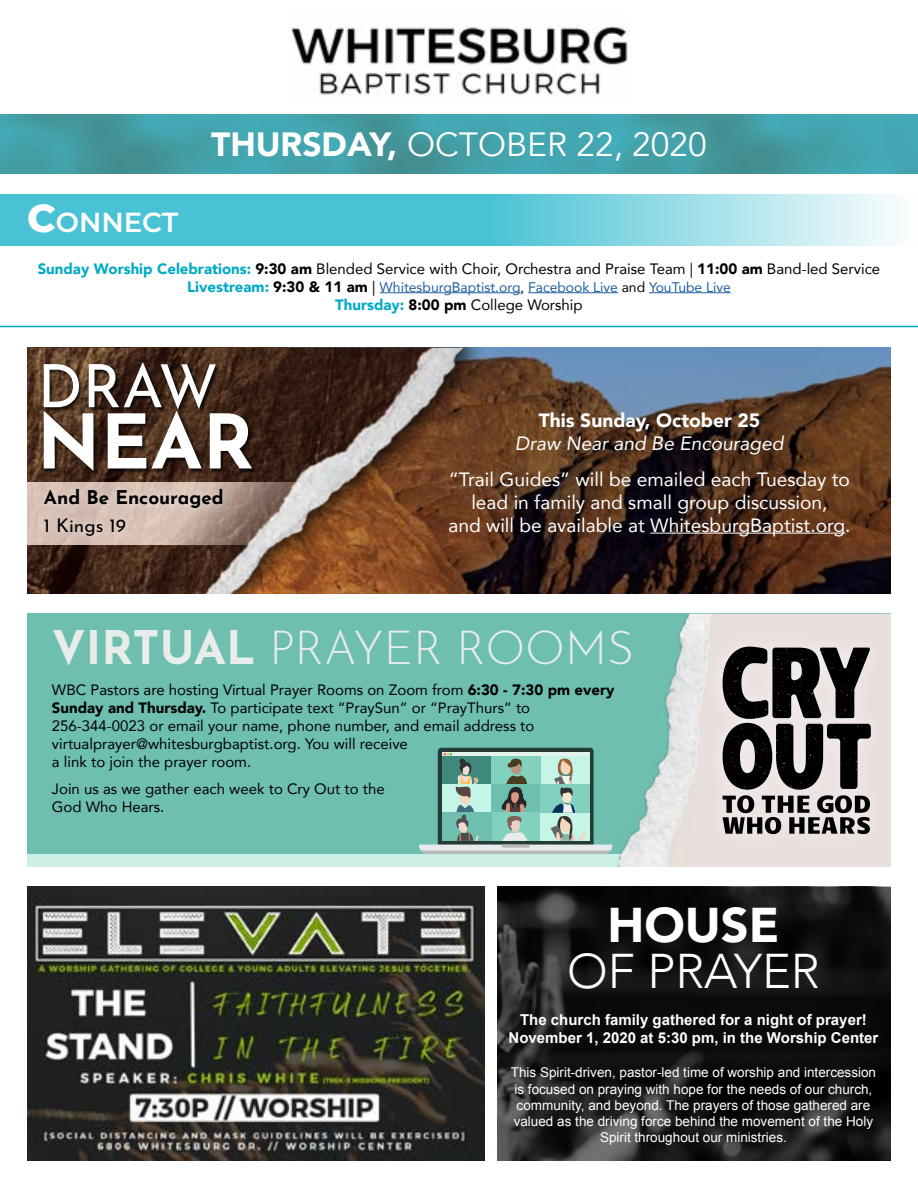
<style>
.page{position:relative;width:918px;height:1188px;background:#fff}
.page>*{position:absolute;margin:0;border:0;box-sizing:border-box;transform-origin:0 0}
.t1{font:300 48.75px "Avenir";color:#fff}
.t2{font:900 48.75px "Avenir";color:#fff}
.t3{font:300 46.35px "Josefin Sans";color:#e8edeb}
.t4{font:33.6px "Avenir";color:#fff}
.t5{font:600 27.6px "Montserrat";color:#fff}
.t6{font:19.2px/23.1px "Avenir";color:#fff;text-align:center}
.t7{font:italic 19.2px "Avenir";color:#fff}
.t8{font:900 19.2px "Avenir";color:#fff}
.t9{font:700 19.05px "Josefin Sans";color:#000}
.t10{font:19.05px "Josefin Sans";color:#000}
.t11{font:15px/18px "Avenir";color:#000}
.t12{font:700 15px/18px "Arial";color:#fff;text-align:center}
.t13{font:13.8px "Avenir";color:#215e9e}
.t14{font:13.5px/16.2px "Arial";color:#fff;text-align:center}
.s1{font-weight:900}
.s2{font-weight:800;font-size:39px}
.s3{font-weight:900;color:#00aac4}
.s4{font-weight:900;font-size:15px;color:#00aac4}
.s5{font-weight:900;font-size:15px;color:#000}
.s6{font-size:15px;color:#000}
.s7{color:#000}
.s8{font-weight:700}
</style>
<div class="page">
<img style="left:291px;top:23px;width:337px;height:73px">
<img style="left:0;top:114px;width:918px;height:59px">
<svg style="left:0;top:194px;width:895px;height:52px;background:#70cfdd"></svg>
<hr style="left:380px;top:292px;width:140px;height:1px;background:#215e9e">
<hr style="left:528px;top:292px;width:90px;height:1px;background:#215e9e">
<hr style="left:649px;top:292px;width:82px;height:1px;background:#215e9e">
<hr style="left:0;top:326px;width:918px;height:1px;background:#00aac4">
<svg style="left:489px;top:348px;width:402px;height:246px;background:#4a3933"></svg>
<hr style="left:650px;top:533px;width:195px;height:1px;background:#fff">
<img style="left:27px;top:348px;width:462px;height:246px">
<div style="left:44px;top:411px;width:213px;height:65px;background:#000;opacity:.75"></div>
<svg style="left:44px;top:362px;width:208px;height:109px"></svg>
<svg style="left:27px;top:482px;width:282px;height:63px;background:#a9978e"></svg>
<div style="left:35px;top:481px;width:197px;height:65px;background:#f0e8ed;opacity:.75"></div>
<svg style="left:498px;top:887px;width:393px;height:274px;background:#181718"></svg>
<div style="left:27px;top:614px;width:864px;height:253px;background:#6ebfb0"></div>
<div style="left:27px;top:854px;width:643px;height:13px;background:#ccf0e6"></div>
<svg style="left:419px;top:748px;width:185px;height:106px"></svg>
<img style="left:604px;top:614px;width:287px;height:253px">
<div style="left:702px;top:628px;width:188px;height:225px;background:#e9e0de"></div>
<svg style="left:723px;top:647px;width:148px;height:187px"></svg>
<img style="left:27px;top:887px;width:458px;height:273px">
<h3 class="t4" style="left:211px;top:125px;width:497px"><span class="s1">THURSDAY,</span> OCTOBER 22, 2020</h3>
<h3 class="t5" style="left:27px;top:203px;width:153px"><span class="s2">C</span>ONNECT</h3>
<p class="t11" style="left:38px;top:259px;width:844px"><span class="s3">Sunday Worship Celebrations:</span> <span class="s1">9:30 am</span> Blended Service with Choir, Orchestra and Praise Team | <span class="s1">11:00 am</span> Band-led Service</p>
<p class="t13" style="left:187px;top:276px;width:545px"><span class="s4">Livestream:</span> <span class="s5">9:30 &amp; 11 am</span> <span class="s6">|</span> WhitesburgBaptist.org<span class="s7">,</span> Facebook Live <span class="s7">and</span> YouTube Live</p>
<p class="t11" style="left:335px;top:295px;width:249px"><span class="s3">Thursday:</span> <span class="s1">8:00 pm</span> College Worship</p>
<p class="t9" style="left:44px;top:481px;width:181px">And Be Encouraged</p>
<p class="t10" style="left:44px;top:509px;width:84px">1 Kings 19</p>
<p class="t8" style="left:539px;top:404px;width:223px">This Sunday, October 25</p>
<p class="t7" style="left:515px;top:432px;width:270px">Draw Near and Be Encouraged</p>
<p class="t6" style="left:448px;top:467px;width:404px">“Trail Guides” will be emailed each Tuesday to lead in family and small group discussion,<br>and will be available at WhitesburgBaptist.org.</p>
<h2 class="t3" style="left:52px;top:612px;width:584px"><span class="s8">VIRTUAL</span> PRAYER ROOMS</h2>
<p class="t11" style="left:52px;top:681px;width:564px">WBC Pastors are hosting Virtual Prayer Rooms on Zoom from <span class="s1">6:30 - 7:30 pm every Sunday and Thursday.</span> To participate text “PraySun” or “PrayThurs” to 256-344-0023 or email your name, phone number, and email address to virtualprayer@whitesburgbaptist.org. You will receive<br>a link to join the prayer room.</p>
<p class="t11" style="left:52px;top:780px;width:335px">Join us as we gather each week to Cry Out to the<br>God Who Hears.</p>
<h1 class="t2" style="left:607px;top:883px;width:174px">HOUSE</h1>
<h1 class="t1" style="left:567px;top:943px;width:254px">OF PRAYER</h1>
<p class="t12" style="left:509px;top:1011px;width:371px">The church family gathered for a night of prayer!<br>November 1, 2020 at 5:30 pm, in the Worship Center</p>
<p class="t14" style="left:511px;top:1065px;width:367px">This Spirit-driven, pastor-led time of worship and intercession is focused on praying with hope for the needs of our church, community, and beyond. The prayers of those gathered are valued as the driving force behind the movement of the Holy Spirit throughout our ministries.</p>
</div>
